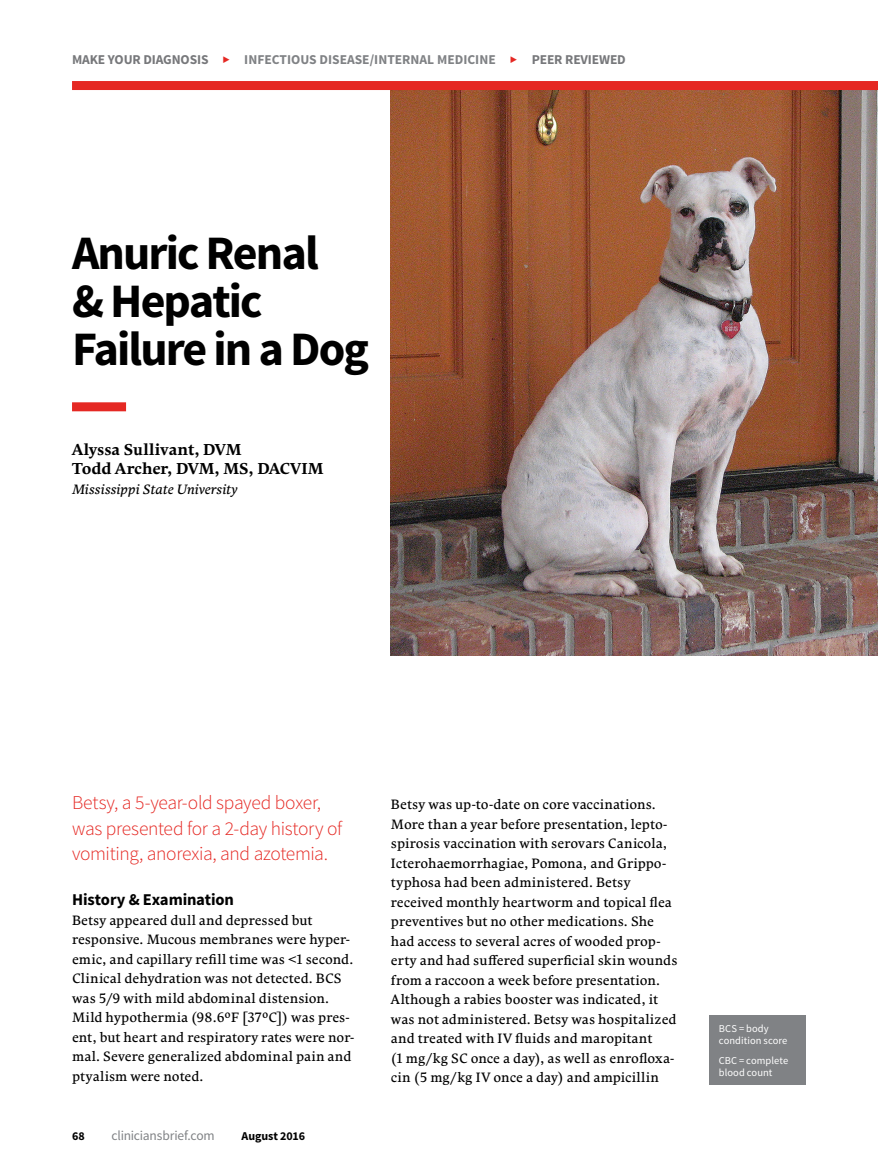
<style>
.page{position:relative;width:878px;height:1175px;background:#fff}
.page>*{position:absolute;margin:0;border:0;box-sizing:border-box;transform-origin:0 0}
.Title{font:700 48px/48px "Source Sans Pro";letter-spacing:-.04em;color:#000}
.t1{font:300 19.5px/25.5px "Source Sans Pro";letter-spacing:-.02em;color:#e52823}
.Head_A{font:700 16.5px "Source Sans Pro";letter-spacing:-.01em;color:#000}
.Title-2{font:700 15.75px "Comenia Serif Pro";letter-spacing:.005em;color:#000}
.Body_Comenia_Serif{font:13.5px/19.5px "Comenia Serif Pro";letter-spacing:.01em;color:#000}
.Department_Categor{font:700 13.5px "Source Sans Pro";color:#808285}
.Department_Categor-2{font:700 13.5px "Source Sans Pro";letter-spacing:-.01em;color:#77787b}
.Title-3{font:italic 13.5px "Comenia Serif Pro";letter-spacing:.01em;color:#000}
.t2{font:13.5px "Source Sans Pro";letter-spacing:-.015em;color:#808285}
.t3{font:700 12px "Source Sans Pro";color:#000}
.Acronyms{font:10.5px/12px "Source Sans Pro";letter-spacing:.005em;color:#fff}
</style>
<div class="page">
<div style="left:710px;top:1015px;width:96px;height:69px;background:#808285"></div>
<div style="left:72px;top:402px;width:54px;height:9px;background:#e52823"></div>
<img style="left:391px;top:90px;width:487px;height:565px">
<div style="left:72px;top:81px;width:806px;height:9px;background:#e52823"></div>
<p class="Department_Categor-2" style="left:72px;top:51px;width:138px">MAKE YOUR DIAGNOSIS</p>
<p class="Department_Categor" style="left:244px;top:51px;width:253px">INFECTIOUS DISEASE/INTERNAL MEDICINE</p>
<p class="Department_Categor-2" style="left:531px;top:51px;width:96px">PEER REVIEWED</p>
<p class="Title" style="left:72px;top:230px;width:298px">Anuric Renal<br>&amp; Hepatic<br>Failure in a Dog</p>
<p class="Title-2" style="left:72px;top:438px;width:171px">Alyssa Sullivant, DVM</p>
<p class="Title-2" style="left:72px;top:458px;width:253px">Todd Archer, DVM, MS, DACVIM</p>
<p class="Title-3" style="left:72px;top:479px;width:167px">Mississippi State University</p>
<p class="t1" style="left:72px;top:790px;width:272px">Betsy, a 5-year-old spayed boxer, was presented for a 2-day history of vomiting, anorexia, and azotemia.</p>
<p class="Head_A" style="left:72px;top:889px;width:163px">History &amp; Examination</p>
<p class="Body_Comenia_Serif" style="left:72px;top:910px;width:284px">Betsy appeared dull and depressed but responsive. Mucous membranes were hyper&shy;emic, and capillary refill time was &lt;1 second.<br>Clinical dehydration was not detected. BCS was 5/9 with mild abdominal distension.<br>Mild hypothermia (98.6°F [37°C]) was pres&shy;ent, but heart and respiratory rates were nor&shy;mal. Severe generalized abdominal pain and ptyalism were noted.</p>
<p class="t3" style="left:72px;top:1128px;width:14px">68</p>
<p class="t2" style="left:111px;top:1127px;width:105px">cliniciansbrief.com</p>
<p class="t3" style="left:241px;top:1128px;width:65px">August 2016</p>
<p class="Body_Comenia_Serif" style="left:391px;top:794px;width:288px">Betsy was up-to-date on core vaccinations.<br>More than a year before presentation, lepto&shy;spirosis vaccination with serovars Canicola, Icterohaemorrhagiae, Pomona, and Grippo&shy;typhosa had been administered. Betsy received monthly heartworm and topical flea preventives but no other medications. She had access to several acres of wooded prop&shy;erty and had suffered superficial skin wounds from a raccoon a week before presentation.<br>Although a rabies booster was indicated, it was not administered. Betsy was hospitalized and treated with IV fluids and maropitant<br>(1 mg/kg SC once a day), as well as enrofloxa&shy;cin (5 mg/kg IV once a day) and ampicillin</p>
<p class="Acronyms" style="left:718px;top:1023px;width:70px">BCS = body condition score</p>
<p class="Acronyms" style="left:718px;top:1054px;width:71px">CBC = complete blood count</p>
</div>
